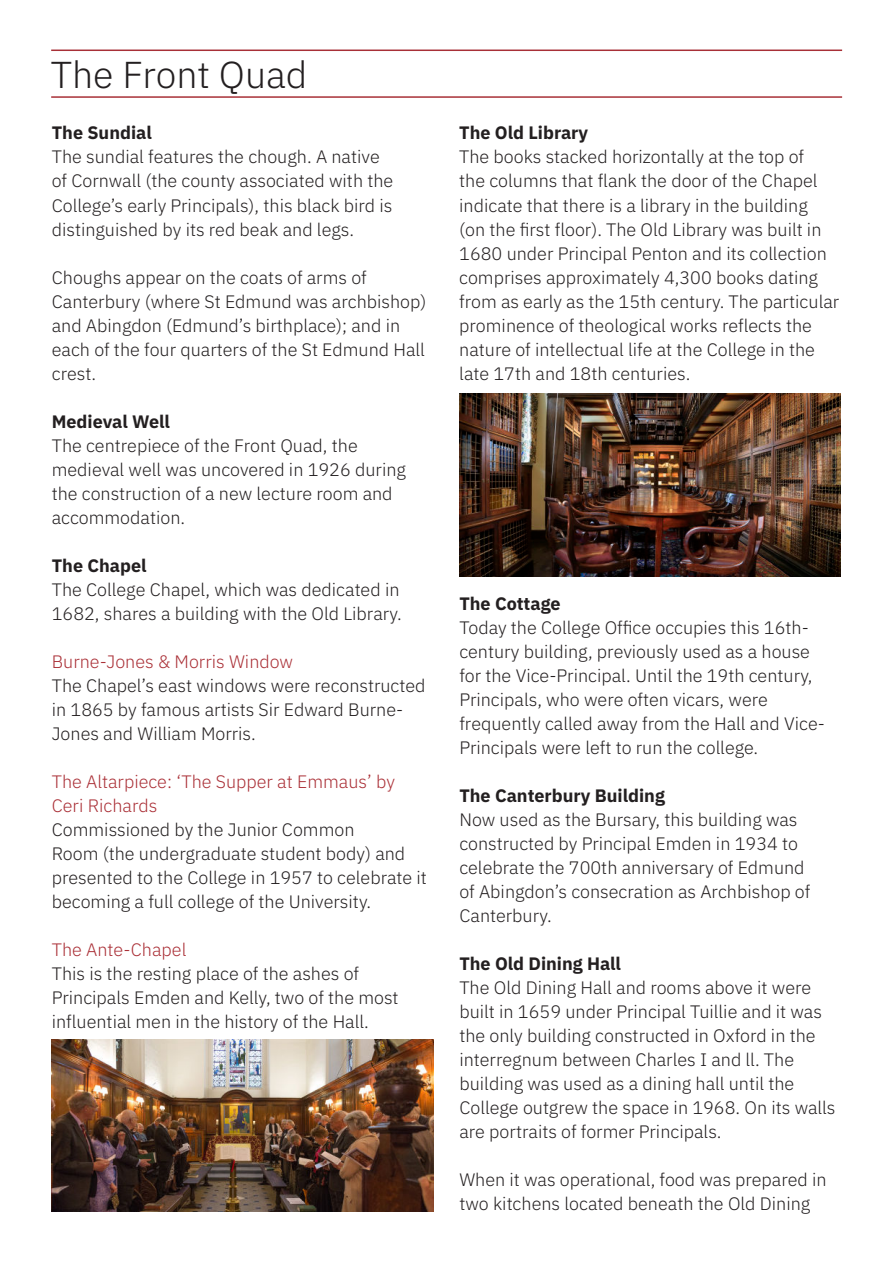
<style>
.page{position:relative;width:893px;height:1263px;background:#fff}
.page>*{position:absolute;margin:0;border:0;box-sizing:border-box;transform-origin:0 0}
.t1{font:300 37.5px "IBM Plex Sans";color:#231f20}
.t2{font:300 18px/24px "IBM Plex Sans";color:#231f20}
.t3{font:700 18px "IBM Plex Sans";color:#231f20}
.t4{font:300 18px/24px "IBM Plex Sans";color:#aa3037}
</style>
<div class="page">
<hr style="left:51px;top:50px;width:791px;height:1px;background:#a83037">
<hr style="left:51px;top:96px;width:791px;height:2px;background:#a83037">
<img style="left:51px;top:1040px;width:383px;height:172px">
<img style="left:459px;top:393px;width:381px;height:183px">
<h1 class="t1" style="left:51px;top:58px;width:258px">The Front Quad</h1>
<p class="t3" style="left:52px;top:125px;width:102px">The Sundial</p>
<p class="t2" style="left:52px;top:146px;width:343px">The sundial features the chough. A native of Cornwall (the county associated with the College’s early Principals), this black bird is distinguished by its red beak and legs.</p>
<p class="t2" style="left:52px;top:266px;width:376px">Choughs appear on the coats of arms of Canterbury (where St Edmund was archbishop) and Abingdon (Edmund’s birthplace); and in each of the four quarters of the St Edmund Hall crest.</p>
<p class="t3" style="left:52px;top:413px;width:120px">Medieval Well</p>
<p class="t2" style="left:52px;top:434px;width:356px">The centrepiece of the Front Quad, the medieval well was uncovered in 1926 during the construction of a new lecture room and accommodation.</p>
<p class="t3" style="left:52px;top:557px;width:96px">The Chapel</p>
<p class="t2" style="left:52px;top:578px;width:351px">The College Chapel, which was dedicated in<br>1682, shares a building with the Old Library.</p>
<p class="t4" style="left:52px;top:650px;width:243px">Burne-Jones &amp; Morris Window</p>
<p class="t2" style="left:52px;top:674px;width:375px">The Chapel’s east windows were reconstructed in 1865 by famous artists Sir Edward Burne-<br>Jones and William Morris.</p>
<p class="t4" style="left:52px;top:770px;width:345px">The Altarpiece: ‘The Supper at Emmaus’ by<br>Ceri Richards</p>
<p class="t2" style="left:52px;top:818px;width:377px">Commissioned by the Junior Common<br>Room (the undergraduate student body) and presented to the College in 1957 to celebrate it becoming a full college of the University.</p>
<p class="t4" style="left:52px;top:938px;width:136px">The Ante-Chapel</p>
<p class="t2" style="left:52px;top:962px;width:348px">This is the resting place of the ashes of<br>Principals Emden and Kelly, two of the most influential men in the history of the Hall.</p>
<p class="t3" style="left:459px;top:125px;width:131px">The Old Library</p>
<p class="t2" style="left:459px;top:146px;width:382px">The books stacked horizontally at the top of<br>the columns that flank the door of the Chapel indicate that there is a library in the building<br>(on the first floor). The Old Library was built in 1680 under Principal Penton and its collection comprises approximately 4,300 books dating from as early as the 15th century. The particular prominence of theological works reflects the nature of intellectual life at the College in the late 17th and 18th centuries.</p>
<p class="t3" style="left:459px;top:595px;width:103px">The Cottage</p>
<p class="t2" style="left:459px;top:616px;width:367px">Today the College Office occupies this 16th&shy;century building, previously used as a house for the Vice-Principal. Until the 19th century, Principals, who were often vicars, were frequently called away from the Hall and Vice-Principals were left to run the college.</p>
<p class="t3" style="left:459px;top:787px;width:207px">The Canterbury Building</p>
<p class="t2" style="left:459px;top:808px;width:352px">Now used as the Bursary, this building was constructed by Principal Emden in 1934 to celebrate the 700th anniversary of Edmund of Abingdon’s consecration as Archbishop of Canterbury.</p>
<p class="t3" style="left:459px;top:955px;width:163px">The Old Dining Hall</p>
<p class="t2" style="left:459px;top:976px;width:378px">The Old Dining Hall and rooms above it were built in 1659 under Principal Tuillie and it was the only building constructed in Oxford in the interregnum between Charles I and ll. The building was used as a dining hall until the College outgrew the space in 1968. On its walls are portraits of former Principals.</p>
<p class="t2" style="left:459px;top:1168px;width:369px">When it was operational, food was prepared in two kitchens located beneath the Old Dining</p>
</div>
